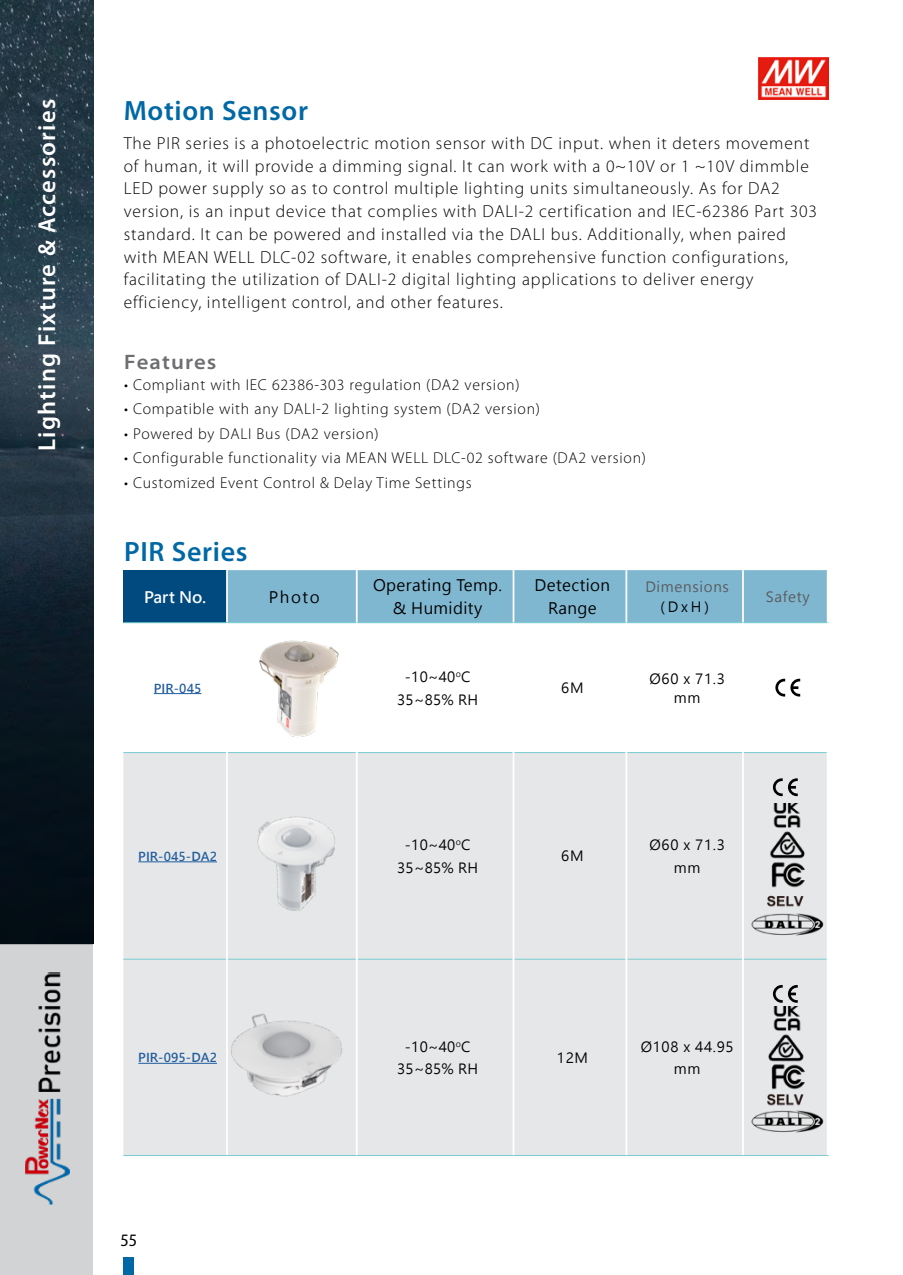
<style>
.page{position:relative;width:903px;height:1275px;background:#fff}
.page>*{position:absolute;margin:0;border:0;box-sizing:border-box;transform-origin:0 0}
.t1{font:600 28px "Myriad Pro";letter-spacing:.025em;color:#0068a5}
.t2{font:600 24.5px "Myriad Pro";letter-spacing:.05em;color:#fff}
.t3{font:600 semi-expanded 21px "Myriad Pro";letter-spacing:.05em;color:#6d6e71}
.t4{font:300 17.5px/22.8px "Myriad Pro";letter-spacing:.05em;color:#000}
.t5{font:semi-condensed 17.5px "Myriad Pro";color:#000}
.t6{font:300 15.75px "Myriad Pro";letter-spacing:.05em;color:#000}
.t7{font:15.75px/22.8px "Microsoft Jheng Hei UI Regular";letter-spacing:.025em;color:#000;text-align:center}
.t8{font:15.75px/22.8px "Microsoft Jheng Hei";letter-spacing:.025em;color:#000;text-align:center}
.t9{font:15.75px "Microsoft Jheng Hei UI Bold";color:#fff}
.t10{font:14px/22.8px "Microsoft Jheng Hei UI Regular";letter-spacing:.05em;color:#000;text-align:center}
.t11{font:14px "Microsoft Jheng Hei";letter-spacing:.05em;color:#58585b}
.t12{font:14px "Microsoft Jheng Hei";color:#000}
.t13{font:12.25px "Microsoft Jheng Hei UI Bold";letter-spacing:.01em;color:#205d9e}
</style>
<div class="page">
<div style="left:0;top:945px;width:93px;height:330px;background:#d1d3d4"></div>
<img style="left:0;top:0;width:93px;height:944px">
<img style="left:25px;top:972px;width:44px;height:233px">
<div style="left:124px;top:1257px;width:10px;height:18px;background:#0068a5"></div>
<div style="left:123px;top:570px;width:104px;height:53px;background:#004a80"></div>
<div style="left:228px;top:570px;width:599px;height:52px;background:#80b7d0"></div>
<div style="left:123px;top:753px;width:704px;height:206px;background:#e6e7e8"></div>
<div style="left:358px;top:753px;width:155px;height:206px;background:#e6e7e8"></div>
<div style="left:514px;top:753px;width:111px;height:206px;background:#e6e7e8"></div>
<div style="left:123px;top:960px;width:704px;height:195px;background:#e6e7e8"></div>
<div style="left:227px;top:959px;width:130px;height:196px;background:#e6e7e8"></div>
<hr style="left:123px;top:622px;width:104px;height:1px;background:#78cdd1">
<hr style="left:123px;top:752px;width:103px;height:1px;background:#78cdd1">
<hr style="left:123px;top:959px;width:103px;height:1px;background:#78cdd1">
<hr style="left:123px;top:1155px;width:104px;height:1px;background:#78cdd1">
<hr style="left:227px;top:622px;width:130px;height:1px;background:#78cdd1">
<hr style="left:228px;top:752px;width:128px;height:1px;background:#78cdd1">
<hr style="left:228px;top:959px;width:128px;height:1px;background:#78cdd1">
<hr style="left:227px;top:1155px;width:130px;height:1px;background:#78cdd1">
<hr style="left:357px;top:622px;width:156px;height:1px;background:#78cdd1">
<hr style="left:358px;top:752px;width:155px;height:1px;background:#78cdd1">
<hr style="left:358px;top:959px;width:155px;height:1px;background:#78cdd1">
<hr style="left:357px;top:1155px;width:156px;height:1px;background:#78cdd1">
<hr style="left:513px;top:622px;width:113px;height:1px;background:#78cdd1">
<hr style="left:514px;top:752px;width:111px;height:1px;background:#78cdd1">
<hr style="left:514px;top:959px;width:111px;height:1px;background:#78cdd1">
<hr style="left:513px;top:1155px;width:113px;height:1px;background:#78cdd1">
<hr style="left:626px;top:622px;width:117px;height:1px;background:#78cdd1">
<hr style="left:743px;top:622px;width:85px;height:1px;background:#78cdd1">
<hr style="left:627px;top:752px;width:115px;height:1px;background:#78cdd1">
<hr style="left:744px;top:752px;width:83px;height:1px;background:#78cdd1">
<hr style="left:627px;top:959px;width:115px;height:1px;background:#78cdd1">
<hr style="left:744px;top:959px;width:83px;height:1px;background:#78cdd1">
<hr style="left:626px;top:1155px;width:117px;height:1px;background:#78cdd1">
<hr style="left:743px;top:1155px;width:85px;height:1px;background:#78cdd1">
<hr style="left:226px;top:570px;width:2px;height:52px;background:#fff">
<hr style="left:356px;top:570px;width:2px;height:52px;background:#fff">
<hr style="left:513px;top:570px;width:1px;height:52px;background:#fff">
<hr style="left:625px;top:570px;width:2px;height:52px;background:#fff">
<hr style="left:742px;top:570px;width:2px;height:52px;background:#fff">
<hr style="left:356px;top:753px;width:2px;height:206px;background:#fff">
<hr style="left:356px;top:959px;width:2px;height:196px;background:#fff">
<hr style="left:513px;top:753px;width:1px;height:206px;background:#fff">
<hr style="left:513px;top:959px;width:1px;height:196px;background:#fff">
<hr style="left:625px;top:753px;width:2px;height:206px;background:#fff">
<hr style="left:625px;top:959px;width:2px;height:196px;background:#fff">
<hr style="left:742px;top:753px;width:2px;height:206px;background:#fff">
<hr style="left:742px;top:959px;width:2px;height:196px;background:#fff">
<hr style="left:226px;top:753px;width:2px;height:206px;background:#fff">
<hr style="left:226px;top:959px;width:2px;height:196px;background:#fff">
<hr style="left:154px;top:693px;width:47px;height:1px;background:#205d9e">
<img style="left:259px;top:640px;width:80px;height:97px">
<svg style="left:775px;top:678px;width:25px;height:19px"></svg>
<hr style="left:138px;top:861px;width:79px;height:1px;background:#205d9e">
<img style="left:228px;top:780px;width:128px;height:156px">
<svg style="left:773px;top:778px;width:25px;height:19px"></svg>
<img style="left:771px;top:803px;width:31px;height:23px">
<hr style="left:138px;top:1063px;width:79px;height:1px;background:#205d9e">
<img style="left:231px;top:1013px;width:111px;height:84px">
<svg style="left:773px;top:984px;width:25px;height:19px"></svg>
<img style="left:771px;top:1006px;width:31px;height:23px">
<img style="left:766px;top:863px;width:43px;height:27px">
<img style="left:766px;top:1066px;width:43px;height:23px">
<img style="left:760px;top:890px;width:49px;height:17px">
<img style="left:760px;top:1089px;width:49px;height:14px">
<img style="left:747px;top:907px;width:80px;height:35px">
<img style="left:747px;top:1103px;width:80px;height:36px">
<img style="left:761px;top:826px;width:50px;height:37px">
<img style="left:760px;top:1029px;width:49px;height:37px">
<img style="left:759px;top:57px;width:69px;height:42px">
<h2 class="t2" style="left:31px;top:451px;width:353px;rotate:-90deg">Lighting Fixture &amp; Accessories</h2>
<h1 class="t1" style="left:124px;top:93px;width:186px">Motion Sensor</h1>
<p class="t4" style="left:124px;top:132px;width:695px">The PIR series is a photoelectric motion sensor with DC input. when it deters movement of human, it will provide a dimming signal. It can work with a 0~10V or 1 ~10V dimmble LED power supply so as to control multiple lighting units simultaneously. As for DA2 version, is an input device that complies with DALI-2 certification and IEC-62386 Part 303 standard. It can be powered and installed via the DALI bus. Additionally, when paired with MEAN WELL DLC-02 software, it enables comprehensive function configurations, facilitating the utilization of DALI-2 digital lighting applications to deliver energy efficiency, intelligent control, and other features.</p>
<p class="t3" style="left:124px;top:350px;width:94px">Features</p>
<p class="t6" style="left:124px;top:375px;width:397px">• Compliant with IEC 62386-303 regulation (DA2 version)</p>
<p class="t6" style="left:124px;top:400px;width:417px">• Compatible with any DALI-2 lighting system (DA2 version)</p>
<p class="t6" style="left:124px;top:424px;width:256px">• Powered by DALI Bus (DA2 version)</p>
<p class="t6" style="left:124px;top:449px;width:523px">• Configurable functionality via MEAN WELL DLC-02 software (DA2 version)</p>
<p class="t6" style="left:124px;top:473px;width:349px">• Customized Event Control &amp; Delay Time Settings</p>
<h1 class="t1" style="left:124px;top:534px;width:125px">PIR Series</h1>
<p class="t9" style="left:144px;top:587px;width:63px">Part No.</p>
<p class="t7" style="left:269px;top:586px;width:52px">Photo</p>
<p class="t7" style="left:373px;top:574px;width:131px">Operating Temp. &amp; Humidity</p>
<p class="t8" style="left:535px;top:574px;width:77px">Detection<br>Range</p>
<p class="t11" style="left:645px;top:578px;width:85px">Dimensions</p>
<p class="t12" style="left:660px;top:598px;width:50px">(DxH)</p>
<p class="t13" style="left:154px;top:680px;width:49px">PIR-045</p>
<p class="t10" style="left:397px;top:665px;width:83px">-10~40<sup>o</sup>C<br>35~85% RH</p>
<p class="t10" style="left:561px;top:677px;width:24px">6M</p>
<p class="t10" style="left:649px;top:669px;width:77px;line-height:19.2px">Ø60 x 71.3 mm</p>
<p class="t11" style="left:766px;top:588px;width:46px">Safety</p>
<p class="t13" style="left:138px;top:849px;width:80px">PIR-045-DA2</p>
<p class="t10" style="left:397px;top:834px;width:83px">-10~40<sup>o</sup>C<br>35~85% RH</p>
<p class="t10" style="left:561px;top:845px;width:24px">6M</p>
<p class="t10" style="left:649px;top:834px;width:77px">Ø60 x 71.3 mm</p>
<p class="t13" style="left:138px;top:1050px;width:80px">PIR-095-DA2</p>
<p class="t5" style="left:121px;top:1231px;width:18px">55</p>
<p class="t10" style="left:397px;top:1035px;width:83px">-10~40<sup>o</sup>C<br>35~85% RH</p>
<p class="t10" style="left:557px;top:1046px;width:33px">12M</p>
<p class="t10" style="left:641px;top:1035px;width:94px">Ø108 x 44.95 mm</p>
</div>
